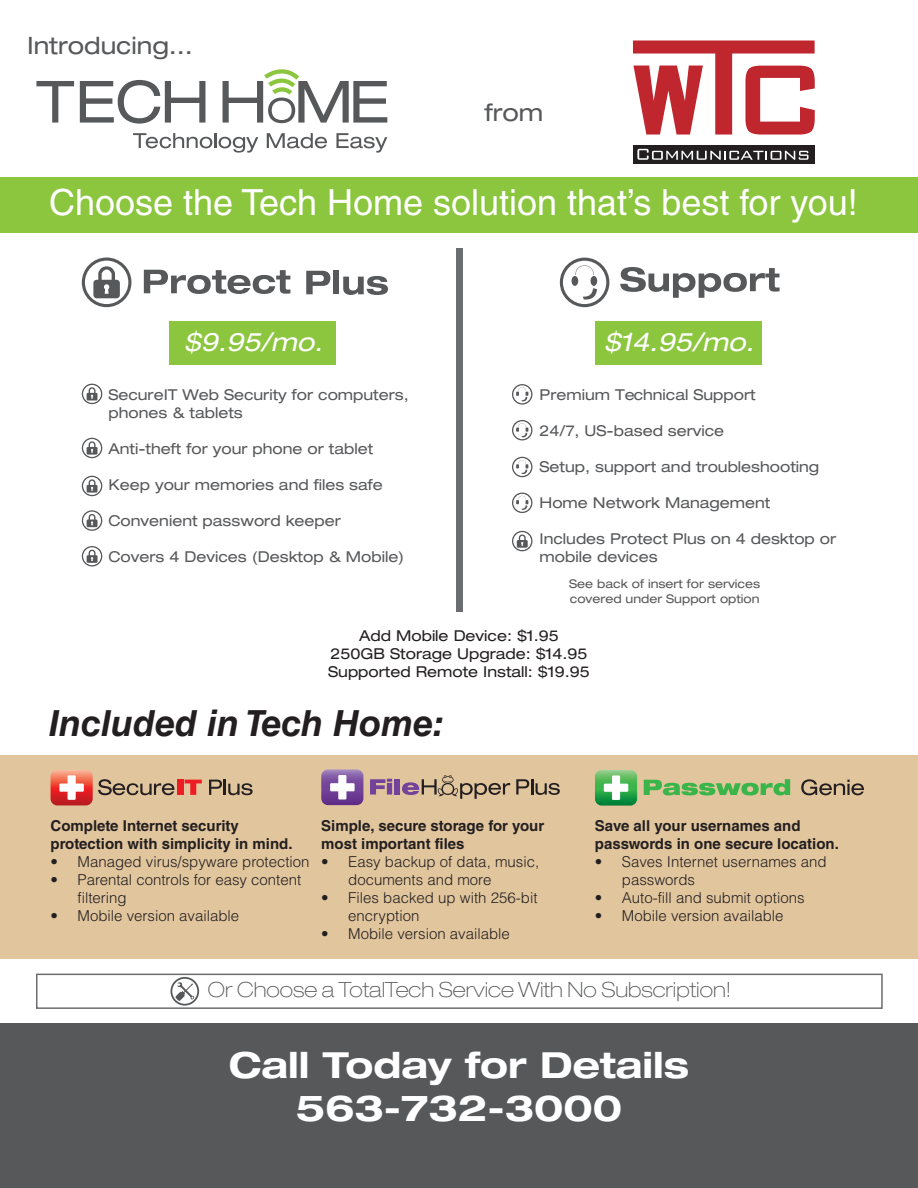
<style>
.page{position:relative;width:918px;height:1188px;background:#fff}
.page>*{position:absolute;margin:0;border:0;box-sizing:border-box;transform-origin:0 0}
.t1{font:36px "Helvetica LT Std";color:#fff}
.t2{font:700 expanded 36px "Helvetica Neue";color:#fff}
.t3{font:italic 700 36px "Helvetica LT Std";color:#231f20}
.t4{font:italic expanded 25.5px "Helvetica Neue";color:#fff}
.t5{font:expanded 24px "Helvetica Neue";color:#57585a}
.t6{font:100 expanded 21px "Helvetica Neue";color:#57585a}
.t7{font:expanded 15px/18px "Helvetica Neue";color:#57585a}
.t8{font:300 15px/18px "Helvetica LT Std";color:#231f20}
.t9{font:700 15px/18px "Helvetica LT Std";color:#231f20}
.t10{font:expanded 15px "Helvetica Neue";color:#231f20}
.t11{font:expanded 12px "Helvetica Neue";color:#57585a}
</style>
<div class="page">
<div style="left:0;top:755px;width:918px;height:203px;background:#e1c59d"></div>
<div style="left:0;top:177px;width:918px;height:56px;background:#8bc63e"></div>
<div style="left:177px;top:780px;width:6px;height:15px;background:#ee1d23"></div>
<svg style="left:185px;top:780px;width:17px;height:15px"></svg>
<svg style="left:209px;top:779px;width:44px;height:16px"></svg>
<svg style="left:51px;top:770px;width:123px;height:35px"></svg>
<svg style="left:321px;top:769px;width:42px;height:36px;background:#9978b1"></svg>
<svg style="left:370px;top:779px;width:22px;height:16px"></svg>
<div style="left:395px;top:779px;width:5px;height:16px;background:#73439a"></div>
<svg style="left:516px;top:779px;width:44px;height:16px"></svg>
<svg style="left:402px;top:775px;width:108px;height:24px"></svg>
<svg style="left:644px;top:779px;width:146px;height:16px"></svg>
<svg style="left:801px;top:779px;width:63px;height:16px"></svg>
<svg style="left:595px;top:770px;width:42px;height:36px;background:#6dbe7b"></svg>
<svg style="left:36px;top:81px;width:38px;height:42px"></svg>
<svg style="left:80px;top:80px;width:125px;height:44px"></svg>
<svg style="left:223px;top:69px;width:164px;height:54px"></svg>
<svg style="left:133px;top:133px;width:79px;height:15px"></svg>
<hr style="left:214px;top:133px;width:3px;height:15px;background:#57585a">
<svg style="left:219px;top:137px;width:39px;height:16px"></svg>
<svg style="left:267px;top:133px;width:60px;height:15px"></svg>
<svg style="left:336px;top:133px;width:51px;height:20px"></svg>
<div style="left:456px;top:248px;width:6px;height:364px;background:#6c6d70"></div>
<svg style="left:82px;top:384px;width:20px;height:20px"></svg>
<svg style="left:82px;top:438px;width:20px;height:20px"></svg>
<svg style="left:82px;top:476px;width:20px;height:20px"></svg>
<svg style="left:82px;top:510px;width:20px;height:21px"></svg>
<svg style="left:82px;top:546px;width:20px;height:21px"></svg>
<svg style="left:512px;top:531px;width:20px;height:20px"></svg>
<svg style="left:512px;top:420px;width:20px;height:20px"></svg>
<svg style="left:512px;top:457px;width:20px;height:20px"></svg>
<svg style="left:512px;top:493px;width:20px;height:20px"></svg>
<svg style="left:512px;top:384px;width:20px;height:21px"></svg>
<div style="left:0;top:1023px;width:918px;height:165px;background:#57585a"></div>
<div style="left:36px;top:974px;width:847px;height:35px;border:2px solid #6c6d70"></div>
<svg style="left:170px;top:977px;width:29px;height:29px"></svg>
<svg style="left:82px;top:258px;width:49px;height:49px"></svg>
<svg style="left:144px;top:270px;width:146px;height:24px"></svg>
<svg style="left:306px;top:271px;width:24px;height:23px"></svg>
<div style="left:333px;top:270px;width:6px;height:24px;background:#57585a"></div>
<svg style="left:343px;top:276px;width:45px;height:19px"></svg>
<svg style="left:560px;top:258px;width:49px;height:49px"></svg>
<div style="left:572px;top:276px;width:6px;height:10px;background:#57585a;border-radius:50%"></div>
<div style="left:591px;top:276px;width:6px;height:10px;background:#57585a;border-radius:50%"></div>
<svg style="left:620px;top:267px;width:160px;height:31px"></svg>
<div style="left:169px;top:321px;width:167px;height:43px;background:#8bc63e"></div>
<div style="left:595px;top:321px;width:167px;height:43px;background:#8bc63e"></div>
<div style="left:633px;top:145px;width:182px;height:19px;background:#231f20"></div>
<svg style="left:633px;top:40px;width:182px;height:95px"></svg>
<svg style="left:637px;top:149px;width:172px;height:11px"></svg>
<p class="t5" style="left:27px;top:31px;width:167px">Introducing...</p>
<p class="t5" style="left:485px;top:98px;width:60px">from</p>
<p class="t1" style="left:49px;top:181px;width:810px">Choose the Tech Home solution that’s best for you!</p>
<h2 class="t4" style="left:184px;top:326px;width:140px">$9.95/mo.</h2>
<h2 class="t4" style="left:604px;top:326px;width:152px">$14.95/mo.</h2>
<p class="t7" style="left:108px;top:385px;width:302px">SecureIT Web Security for computers, phones &amp; tablets</p>
<p class="t7" style="left:108px;top:439px;width:266px">Anti-theft for your phone or tablet</p>
<p class="t7" style="left:108px;top:475px;width:276px">Keep your memories and files safe</p>
<p class="t7" style="left:108px;top:511px;width:234px">Convenient password keeper</p>
<p class="t7" style="left:108px;top:547px;width:297px">Covers 4 Devices (Desktop &amp; Mobile)</p>
<p class="t7" style="left:540px;top:385px;width:218px">Premium Technical Support</p>
<p class="t7" style="left:540px;top:421px;width:186px">24/7, US-based service</p>
<p class="t7" style="left:540px;top:457px;width:281px">Setup, support and troubleshooting</p>
<p class="t7" style="left:540px;top:493px;width:232px">Home Network Management</p>
<p class="t7" style="left:540px;top:529px;width:298px">Includes Protect Plus on 4 desktop or mobile devices</p>
<p class="t11" style="left:569px;top:577px;width:193px">See back of insert for services</p>
<p class="t11" style="left:570px;top:591px;width:191px">covered under Support option</p>
<p class="t10" style="left:359px;top:627px;width:201px">Add Mobile Device: $1.95</p>
<p class="t10" style="left:330px;top:645px;width:259px">250GB Storage Upgrade: $14.95</p>
<p class="t10" style="left:328px;top:663px;width:263px">Supported Remote Install: $19.95</p>
<p class="t3" style="left:49px;top:701px;width:397px">Included in Tech Home:</p>
<p class="t9" style="left:51px;top:816px;width:244px">Complete Internet security protection with simplicity in mind.</p>
<p class="t8" style="left:51px;top:852px;width:261px">• Managed virus/spyware protection</p>
<p class="t8" style="left:78px;top:870px;width:225px;text-indent:-27px">• Parental controls for easy content filtering</p>
<p class="t8" style="left:51px;top:906px;width:190px">• Mobile version available</p>
<p class="t9" style="left:321px;top:816px;width:225px">Simple, secure storage for your most important files</p>
<p class="t8" style="left:348px;top:852px;width:192px;text-indent:-27px">• Easy backup of data, music, documents and more</p>
<p class="t8" style="left:348px;top:888px;width:191px;text-indent:-27px">• Files backed up with 256-bit encryption</p>
<p class="t8" style="left:321px;top:924px;width:190px">• Mobile version available</p>
<p class="t9" style="left:595px;top:816px;width:245px">Save all your usernames and passwords in one secure location.</p>
<p class="t8" style="left:622px;top:852px;width:206px;text-indent:-27px">• Saves Internet usernames and passwords</p>
<p class="t8" style="left:595px;top:888px;width:211px">• Auto-fill and submit options</p>
<p class="t8" style="left:595px;top:906px;width:190px">• Mobile version available</p>
<p class="t6" style="left:208px;top:977px;width:525px">Or Choose a TotalTech Service With No Subscription!</p>
<p class="t2" style="left:229px;top:1043px;width:462px">Call Today for Details</p>
<p class="t2" style="left:296px;top:1086px;width:328px">563-732-3000</p>
</div>
